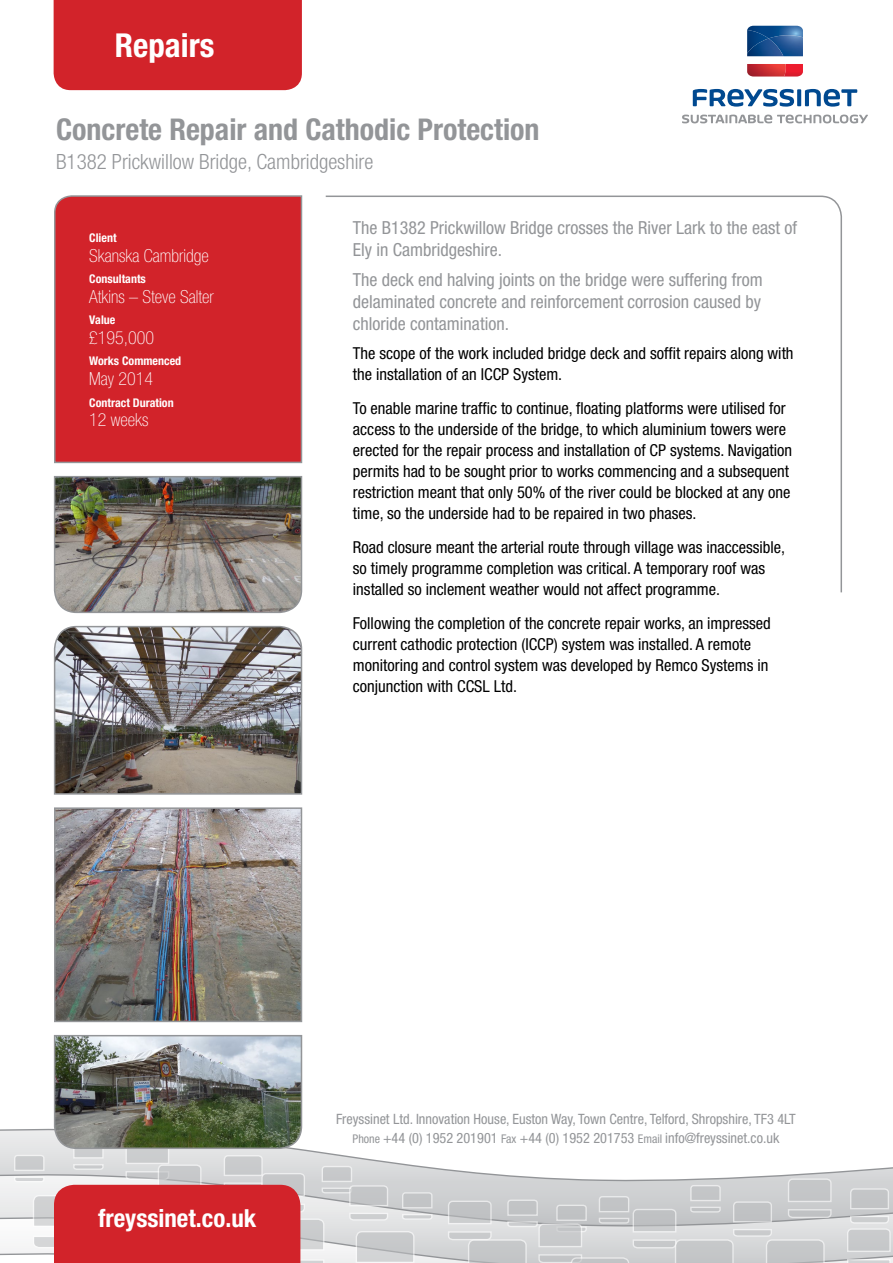
<style>
.page{position:relative;width:893px;height:1263px;background:#fff}
.page>*{position:absolute;margin:0;border:0;box-sizing:border-box;transform-origin:0 0}
.t1{font:700 condensed 33px "Helvetica Neue LT Std";color:#fff}
.t2{font:700 condensed 30px "Helvetica Neue LT Std";color:#939598}
.t3{font:700 condensed 24.9px "Helvetica Neue LT Std";color:#fff}
.t4{font:300 condensed 21px "Helvetica Neue LT Std";color:#939598}
.t5{font:condensed 18px/21.8px "Helvetica Neue LT Std";color:#939598}
.t6{font:100 condensed 18px "Helvetica Neue LT Std";color:#fff}
.t7{font:condensed 16.5px/21px "Helvetica Neue LT Std";color:#000}
.t8{font:condensed 14.25px/19.4px "Helvetica Neue LT Std";color:#939598;text-align:center}
.t9{font:700 condensed 12px "Helvetica Neue LT Std";color:#fff}
.s1{font-size:12px}
</style>
<div class="page">
<img style="left:53px;top:625px;width:250px;height:170px">
<div style="left:54px;top:0;width:248px;height:90px;background:#d2232a"></div>
<svg style="left:325px;top:195px;width:517px;height:398px"></svg>
<img style="left:53px;top:476px;width:250px;height:138px">
<div style="left:54px;top:195px;width:249px;height:269px;background:#d2232a"></div>
<svg style="left:0;top:1129px;width:893px;height:101px"></svg>
<svg style="left:846px;top:1187px;width:45px;height:76px;background:#ced0d1"></svg>
<svg style="left:447px;top:1178px;width:385px;height:85px;background:#cdcfd0"></svg>
<img style="left:54px;top:807px;width:249px;height:216px">
<svg style="left:13px;top:1035px;width:420px;height:228px"></svg>
<svg style="left:693px;top:89px;width:101px;height:18px"></svg>
<svg style="left:797px;top:89px;width:4px;height:17px"></svg>
<svg style="left:805px;top:89px;width:52px;height:18px"></svg>
<svg style="left:786px;top:64px;width:17px;height:13px"></svg>
<img style="left:747px;top:64px;width:39px;height:13px">
<svg style="left:747px;top:26px;width:56px;height:30px"></svg>
<img style="left:747px;top:38px;width:36px;height:18px">
<svg style="left:682px;top:115px;width:186px;height:8px"></svg>
<h1 class="t1" style="left:115px;top:25px;width:101px">Repairs</h1>
<h2 class="t2" style="left:56px;top:111px;width:485px">Concrete Repair and Cathodic Protection</h2>
<p class="t4" style="left:56px;top:149px;width:319px">B1382 Prickwillow Bridge, Cambridgeshire</p>
<p class="t9" style="left:89px;top:230px;width:29px">Client</p>
<p class="t6" style="left:89px;top:245px;width:121px">Skanska Cambridge</p>
<p class="t9" style="left:89px;top:272px;width:58px">Consultants</p>
<p class="t6" style="left:89px;top:286px;width:126px">Atkins – Steve Salter</p>
<p class="t9" style="left:89px;top:313px;width:28px">Value</p>
<p class="t6" style="left:89px;top:327px;width:66px">£195,000</p>
<p class="t9" style="left:89px;top:354px;width:93px">Works Commenced</p>
<p class="t6" style="left:89px;top:368px;width:65px">May 2014</p>
<p class="t9" style="left:89px;top:395px;width:86px">Contract Duration</p>
<p class="t6" style="left:89px;top:410px;width:61px">12 weeks</p>
<p class="t5" style="left:353px;top:217px;width:446px">The B1382 Prickwillow Bridge crosses the River Lark to the east of<br>Ely in Cambridgeshire.</p>
<p class="t5" style="left:353px;top:269px;width:411px;text-align:justify">The deck end halving joints on the bridge were suffering from delaminated concrete and reinforcement corrosion caused by chloride contamination.</p>
<p class="t7" style="left:353px;top:343px;width:442px">The scope of the work included bridge deck and soffit repairs along with the installation of an ICCP System.</p>
<p class="t7" style="left:353px;top:397px;width:441px">To enable marine traffic to continue, floating platforms were utilised for access to the underside of the bridge, to which aluminium towers were erected for the repair process and installation of CP systems. Navigation permits had to be sought prior to works commencing and a subsequent restriction meant that only 50% of the river could be blocked at any one time, so the underside had to be repaired in two phases.</p>
<p class="t7" style="left:353px;top:536px;width:434px">Road closure meant the arterial route through village was inaccessible, so timely programme completion was critical. A temporary roof was installed so inclement weather would not affect programme.</p>
<p class="t7" style="left:353px;top:612px;width:419px">Following the completion of the concrete repair works, an impressed current cathodic protection (ICCP) system was installed. A remote monitoring and control system was developed by Remco Systems in conjunction with CCSL Ltd.</p>
<h3 class="t3" style="left:98px;top:1203px;width:160px">freyssinet.co.uk</h3>
<p class="t8" style="left:336px;top:1109px;width:461px">Freyssinet Ltd. Innovation House, Euston Way, Town Centre, Telford, Shropshire, TF3 4LT<br><span class="s1">Phone</span> +44 (0) 1952 201901 <span class="s1">Fax</span> +44 (0) 1952 201753 <span class="s1">Email</span> info@freyssinet.co.uk</p>
</div>
